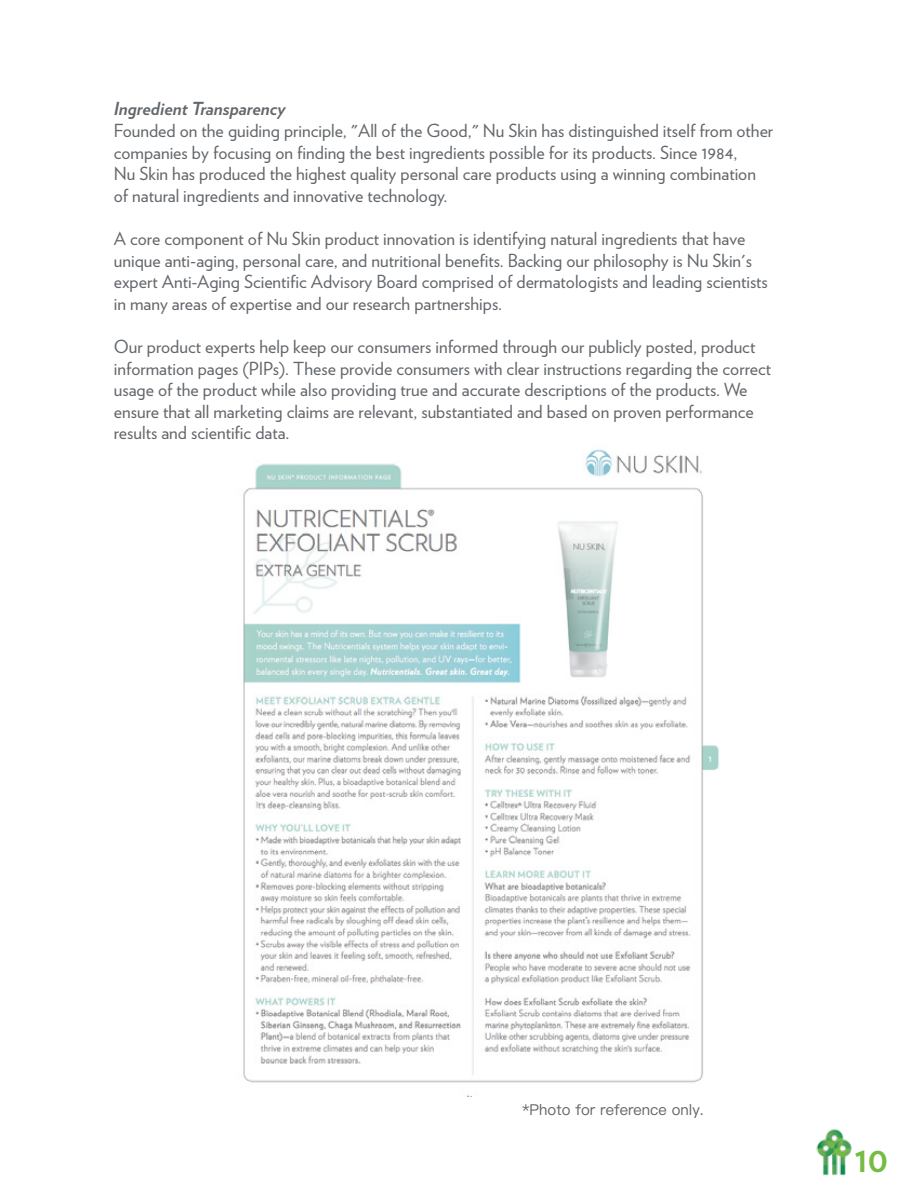
<style>
.page{position:relative;width:918px;height:1188px;background:#fff}
.page>*{position:absolute;margin:0;border:0;box-sizing:border-box;transform-origin:0 0}
.t1{font:700 36px "Verlag";color:#76bc43}
.t2{font:18px/21.6px "Verlag";color:#63676b}
.t3{font:italic 700 18px "Verlag";color:#63676b}
.t4{font:15px "Ping Fang HK";color:#63666a}
</style>
<div class="page">
<img style="left:816px;top:1129px;width:36px;height:47px">
<img style="left:243px;top:449px;width:476px;height:648px">
<p class="t3" style="left:114px;top:95px;width:173px">Ingredient Transparency</p>
<p class="t2" style="left:114px;top:119px;width:661px">Founded on the guiding principle, "All of the Good," Nu Skin has distinguished itself from other companies by focusing on finding the best ingredients possible for its products. Since 1984,<br>Nu Skin has produced the highest quality personal care products using a winning combination of natural ingredients and innovative technology.</p>
<p class="t2" style="left:114px;top:227px;width:656px">A core component of Nu Skin product innovation is identifying natural ingredients that have unique anti-aging, personal care, and nutritional benefits. Backing our philosophy is Nu Skin's expert Anti-Aging Scientific Advisory Board comprised of dermatologists and leading scientists in many areas of expertise and our research partnerships.</p>
<p class="t2" style="left:114px;top:335px;width:659px">Our product experts help keep our consumers informed through our publicly posted, product information pages (PIPs). These provide consumers with clear instructions regarding the correct usage of the product while also providing true and accurate descriptions of the products. We ensure that all marketing claims are relevant, substantiated and based on proven performance results and scientific data.</p>
<p class="t4" style="left:522px;top:1100px;width:183px">*Photo for reference only.</p>
<h1 class="t1" style="left:854px;top:1131px;width:35px">10</h1>
</div>
